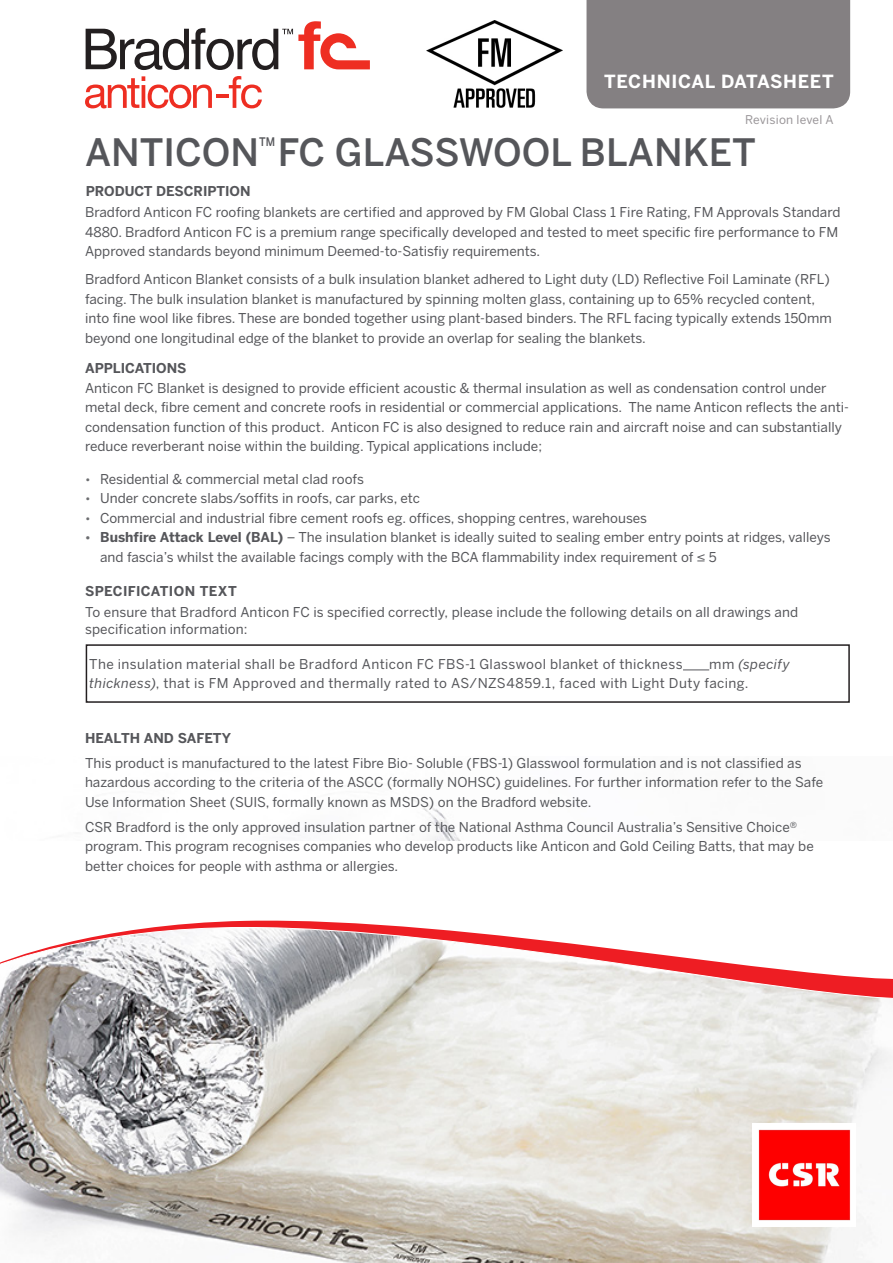
<style>
.page{position:relative;width:893px;height:1263px;background:#fff}
.page>*{position:absolute;margin:0;border:0;box-sizing:border-box;transform-origin:0 0}
.Body_Copy{font:500 37.5px "Benton Sans";color:#55565a}
.Body_Copy-2{font:700 18px "Benton Sans";letter-spacing:.04em;color:#fff}
.Body_copy{font:13.5px/19.5px "Benton Sans";color:#55565a}
.BODY{font:13.5px/19.5px "Benton Sans";letter-spacing:.015em;color:#55565a}
.Body_copy-2{font:700 13.5px "Benton Sans";color:#55565a}
.BODY-2{font:700 13.5px "Benton Sans";letter-spacing:.025em;color:#55565a}
.Body_Copy-3{font:12px "Benton Sans";letter-spacing:.02em;color:#9a9699}
.Body_Copy-4{font:500 11.7px "Benton Sans";color:#55565a;scale:.89 1}
.s1{font-size:12px;color:#6c6d70}
.s2{font-weight:700;font-size:12px;color:#6c6d70}
.s3{font-weight:700}
.s4{font-style:italic}
</style>
<div class="page">
<img style="left:0;top:798px;width:893px;height:465px">
<svg style="left:0;top:995px;width:893px;height:5px"></svg>
<svg style="left:0;top:895px;width:893px;height:100px"></svg>
<img style="left:752px;top:1123px;width:104px;height:104px">
<div style="left:586px;top:0;width:264px;height:108px;background:#848082"></div>
<div style="left:0;top:841px;width:893px;height:54px;background:#fff"></div>
<svg style="left:683px;top:669px;width:26px;height:1px"></svg>
<div style="left:86px;top:644px;width:764px;height:59px;border:2px solid #231f20"></div>
<img style="left:426px;top:20px;width:137px;height:87px">
<svg style="left:85px;top:76px;width:177px;height:32px"></svg>
<svg style="left:86px;top:21px;width:284px;height:49px"></svg>
<p class="Body_Copy-2" style="left:604px;top:71px;width:231px">TECHNICAL DATASHEET</p>
<p class="Body_Copy-3" style="left:745px;top:112px;width:90px">Revision level A</p>
<p class="Body_Copy" style="left:85px;top:130px;width:175px">ANTICON</p>
<p class="Body_Copy-4" style="left:259px;top:134px;width:20px">TM</p>
<p class="Body_Copy" style="left:278px;top:130px;width:480px">FC GLASSWOOL BLANKET</p>
<p class="Body_copy-2" style="left:86px;top:183px;width:166px">PRODUCT DESCRIPTION</p>
<p class="Body_copy" style="left:85px;top:202px;width:757px">Bradford Anticon FC roofing blankets are certified and approved by FM Global Class 1 Fire Rating, FM Approvals Standard<br>4880. Bradford Anticon FC is a premium range specifically developed and tested to meet specific fire performance to FM<br>Approved standards beyond minimum Deemed-to-Satisfiy requirements.</p>
<p class="Body_copy" style="left:85px;top:269px;width:748px">Bradford Anticon Blanket consists of a bulk insulation blanket adhered to Light duty (LD) Reflective Foil Laminate (RFL) facing. The bulk insulation blanket is manufactured by spinning molten glass, containing up to 65% recycled content, into fine wool like fibres. These are bonded together using plant-based binders. The RFL facing typically extends 150mm beyond one longitudinal edge of the blanket to provide an overlap for sealing the blankets.</p>
<p class="Body_copy" style="left:85px;top:378px;width:765px">Anticon FC Blanket is designed to provide efficient acoustic &amp; thermal insulation as well as condensation control under metal deck, fibre cement and concrete roofs in residential or commercial applications. The name Anticon reflects the anti&shy;condensation function of this product. Anticon FC is also designed to reduce rain and aircraft noise and can substantially reduce reverberant noise within the building. Typical applications include;</p>
<p class="Body_copy" style="left:85px;top:469px;width:280px"><span class="s1">•</span> Residential &amp; commercial metal clad roofs</p>
<p class="Body_copy" style="left:85px;top:488px;width:337px"><span class="s1">•</span> Under concrete slabs/soffits in roofs, car parks, etc</p>
<p class="Body_copy" style="left:85px;top:508px;width:563px"><span class="s1">•</span> Commercial and industrial fibre cement roofs eg. offices, shopping centres, warehouses</p>
<p class="Body_copy" style="left:100px;top:527px;width:732px;text-indent:-15px"><span class="s2">•</span> <span class="s3">Bushfire Attack Level (BAL)</span> – The insulation blanket is ideally suited to sealing ember entry points at ridges, valleys and fascia’s whilst the available facings comply with the BCA flammability index requirement of ≤ 5</p>
<p class="Body_copy-2" style="left:85px;top:360px;width:103px">APPLICATIONS</p>
<p class="BODY-2" style="left:85px;top:583px;width:153px">SPECIFICATION TEXT</p>
<p class="BODY" style="left:85px;top:602px;width:715px">To ensure that Bradford Anticon FC is specified correctly, please include the following details on all drawings and</p>
<p class="BODY" style="left:85px;top:619px;width:164px">specification information:</p>
<p class="BODY" style="left:89px;top:654px;width:595px">The insulation material shall be Bradford Anticon FC FBS-1 Glasswool blanket of thickness</p>
<p class="BODY" style="left:89px;top:654px;width:702px;text-indent:620px">mm <span class="s4">(specify thickness)</span>, that is FM Approved and thermally rated to AS/NZS4859.1, faced with Light Duty facing.</p>
<p class="Body_copy-2" style="left:85px;top:730px;width:147px">HEALTH AND SAFETY</p>
<p class="Body_copy" style="left:85px;top:753px;width:740px">This product is manufactured to the latest Fibre Bio- Soluble (FBS-1) Glasswool formulation and is not classified as hazardous according to the criteria of the ASCC (formally NOHSC) guidelines. For further information refer to the Safe<br>Use Information Sheet (SUIS, formally known as MSDS) on the Bradford website.</p>
<p class="Body_copy" style="left:85px;top:817px;width:730px">CSR Bradford is the only approved insulation partner of the National Asthma Council Australia’s Sensitive Choice® program. This program recognises companies who develop products like Anticon and Gold Ceiling Batts, that may be better choices for people with asthma or allergies.</p>
</div>
